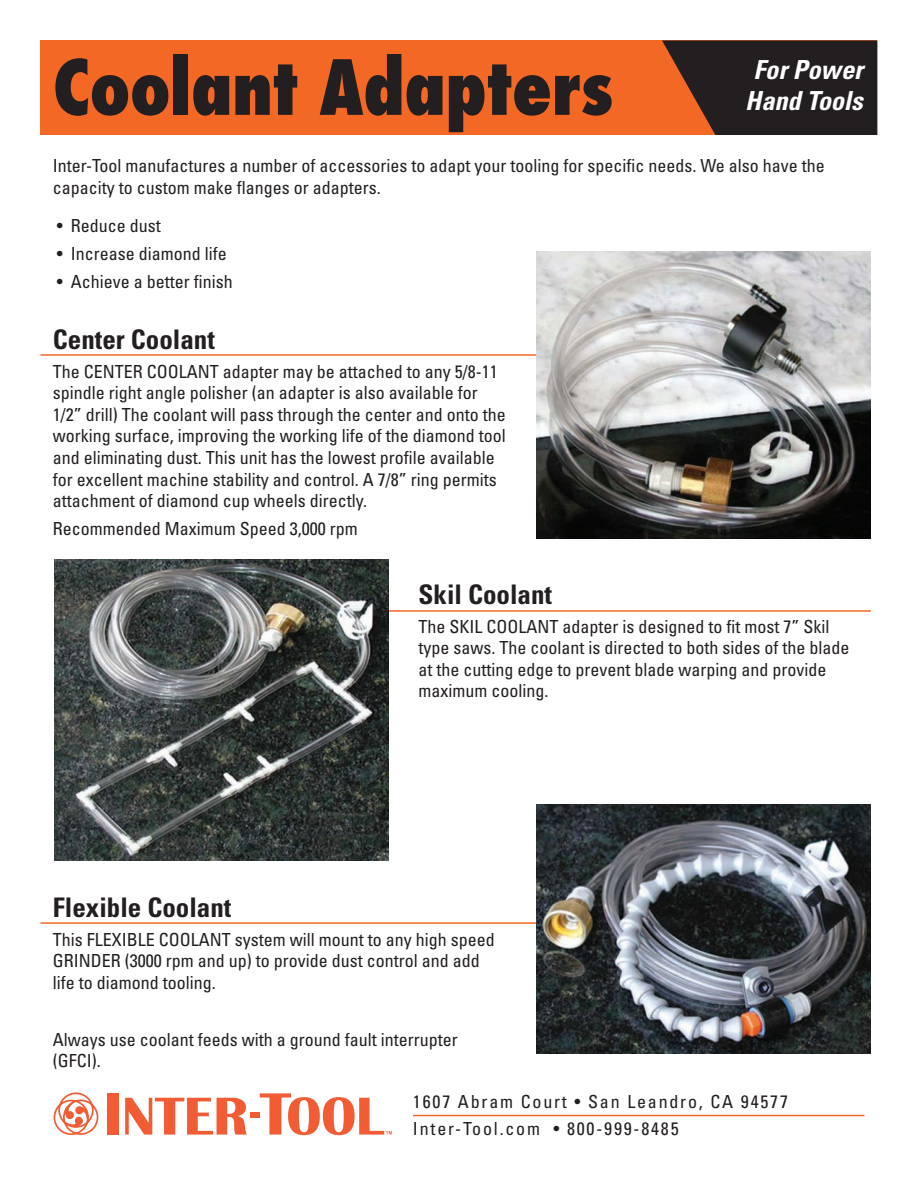
<style>
.page{position:relative;width:918px;height:1188px;background:#fff}
.page>*{position:absolute;margin:0;border:0;box-sizing:border-box;transform-origin:0 0}
.t1{font:800 condensed 73.8px "Futura";letter-spacing:-.005em;color:#231f20}
.t2{font:700 condensed 27px "Univers";color:#231f20}
.t3{font:italic 700 condensed 26.25px/31.5px "Univers";color:#fff;text-align:center}
.t4{font:condensed 18px/21.6px "Univers";color:#231f20}
.t5{font:condensed 18px/27px "Univers";letter-spacing:.1em;color:#231f20}
</style>
<div class="page">
<hr style="left:362px;top:610px;width:509px;height:2px;background:#f36824">
<hr style="left:40px;top:922px;width:509px;height:2px;background:#f36824">
<hr style="left:40px;top:354px;width:509px;height:2px;background:#f36824">
<div style="left:40px;top:40px;width:838px;height:95px;background:#f36824"></div>
<img style="left:537px;top:251px;width:334px;height:287px">
<svg style="left:662px;top:40px;width:215px;height:95px"></svg>
<img style="left:54px;top:559px;width:334px;height:301px">
<img style="left:537px;top:805px;width:334px;height:248px">
<hr style="left:413px;top:1115px;width:451px;height:1px;background:#f36824">
<svg style="left:54px;top:1092px;width:45px;height:43px"></svg>
<div style="left:107px;top:1093px;width:12px;height:42px;background:#f15c34"></div>
<svg style="left:125px;top:1098px;width:122px;height:37px"></svg>
<div style="left:250px;top:1113px;width:10px;height:5px;background:#f15c34"></div>
<svg style="left:260px;top:1093px;width:132px;height:42px"></svg>
<h1 class="t1" style="left:53px;top:37px;width:562px">Coolant Adapters</h1>
<p class="t4" style="left:53px;top:155px;width:774px">Inter-Tool manufactures a number of accessories to adapt your tooling for specific needs. We also have the capacity to custom make flanges or adapters.</p>
<h3 class="t3" style="left:745px;top:53px;width:119px">For Power<br>Hand Tools</h3>
<p class="t4" style="left:57px;top:214px;width:106px">• Reduce dust</p>
<p class="t4" style="left:57px;top:242px;width:171px">• Increase diamond life</p>
<p class="t4" style="left:57px;top:271px;width:177px">• Achieve a better finish</p>
<h2 class="t2" style="left:53px;top:323px;width:164px">Center Coolant</h2>
<p class="t4" style="left:53px;top:360px;width:454px">The CENTER COOLANT adapter may be attached to any 5/8-11 spindle right angle polisher (an adapter is also available for 1/2” drill) The coolant will pass through the center and onto the working surface, improving the working life of the diamond tool and eliminating dust. This unit has the lowest profile available for excellent machine stability and control. A 7/8” ring permits attachment of diamond cup wheels directly.</p>
<p class="t4" style="left:53px;top:518px;width:306px">Recommended Maximum Speed 3,000 rpm</p>
<h2 class="t2" style="left:418px;top:578px;width:135px">Skil Coolant</h2>
<p class="t4" style="left:418px;top:615px;width:432px">The SKIL COOLANT adapter is designed to fit most 7” Skil type saws. The coolant is directed to both sides of the blade at the cutting edge to prevent blade warping and provide maximum cooling.</p>
<h2 class="t2" style="left:53px;top:891px;width:180px">Flexible Coolant</h2>
<p class="t4" style="left:53px;top:928px;width:443px">This FLEXIBLE COOLANT system will mount to any high speed<br>GRINDER (3000 rpm and up) to provide dust control and add life to diamond tooling.</p>
<p class="t4" style="left:53px;top:1028px;width:406px">Always use coolant feeds with a ground fault interrupter (GFCI).</p>
<p class="t5" style="left:413px;top:1088px;width:377px">1607 Abram Court • San Leandro, CA 94577<br>Inter-Tool.com • 800-999-8485</p>
</div>
